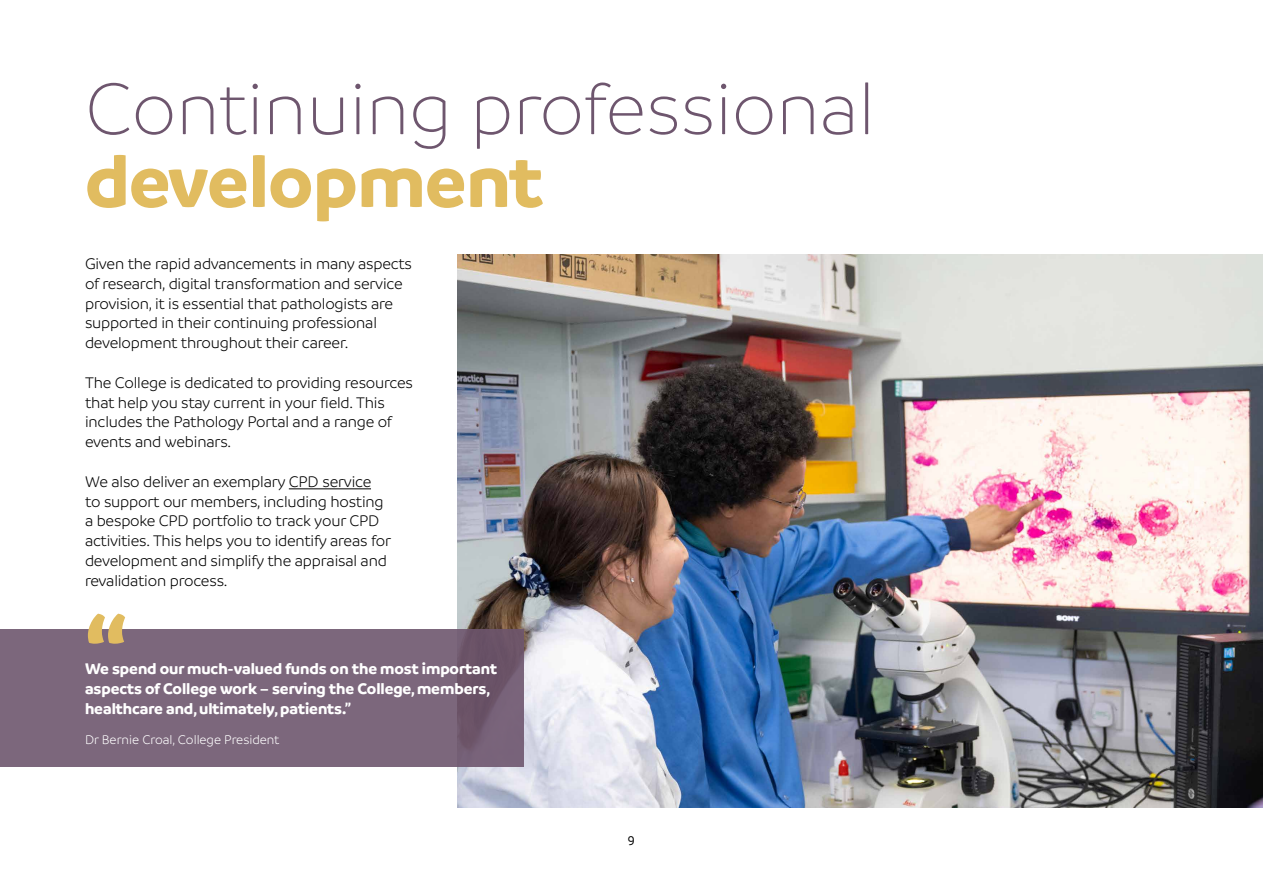
<style>
.page{position:relative;width:1263px;height:893px;background:#fff}
.page>*{position:absolute;margin:0;border:0;box-sizing:border-box;transform-origin:0 0}
.t1{font:300 78px "Branding";color:#6e566e}
.t2{font:700 78px "Branding";letter-spacing:-.01em;color:#e1bc60}
.t3{font:300 16.5px/19.8px "Branding";letter-spacing:-.01em;color:#000}
.t4{font:700 16.5px/19.8px "Branding";letter-spacing:-.01em;color:#fff}
.t5{font:300 13.5px "Branding";color:#fff}
.t6{font:500 13.5px "Branding";color:#000}
</style>
<div class="page">
<hr style="left:289px;top:488px;width:82px;height:1px;background:#000">
<img style="left:458px;top:255px;width:805px;height:553px">
<svg style="left:0;top:629px;width:523px;height:138px;background:#7a657a"></svg>
<svg style="left:88px;top:614px;width:37px;height:30px"></svg>
<h1 class="t1" style="left:85px;top:69px;width:791px">Continuing professional</h1>
<h1 class="t2" style="left:85px;top:136px;width:460px">development</h1>
<p class="t3" style="left:85px;top:254px;width:328px">Given the rapid advancements in many aspects of research, digital transformation and service provision, it is essential that pathologists are supported in their continuing professional development throughout their career.</p>
<p class="t3" style="left:85px;top:373px;width:329px">The College is dedicated to providing resources that help you stay current in your field. This includes the Pathology Portal and a range of events and webinars.</p>
<p class="t3" style="left:85px;top:472px;width:308px">We also deliver an exemplary CPD service<br>to support our members, including hosting a bespoke CPD portfolio to track your CPD activities. This helps you to identify areas for development and simplify the appraisal and revalidation process.</p>
<p class="t4" style="left:85px;top:659px;width:414px">We spend our much-valued funds on the most important aspects of College work – serving the College, members, healthcare and, ultimately, patients.”</p>
<p class="t5" style="left:85px;top:733px;width:196px">Dr Bernie Croal, College President</p>
<p class="t6" style="left:628px;top:833px;width:9px">9</p>
</div>
